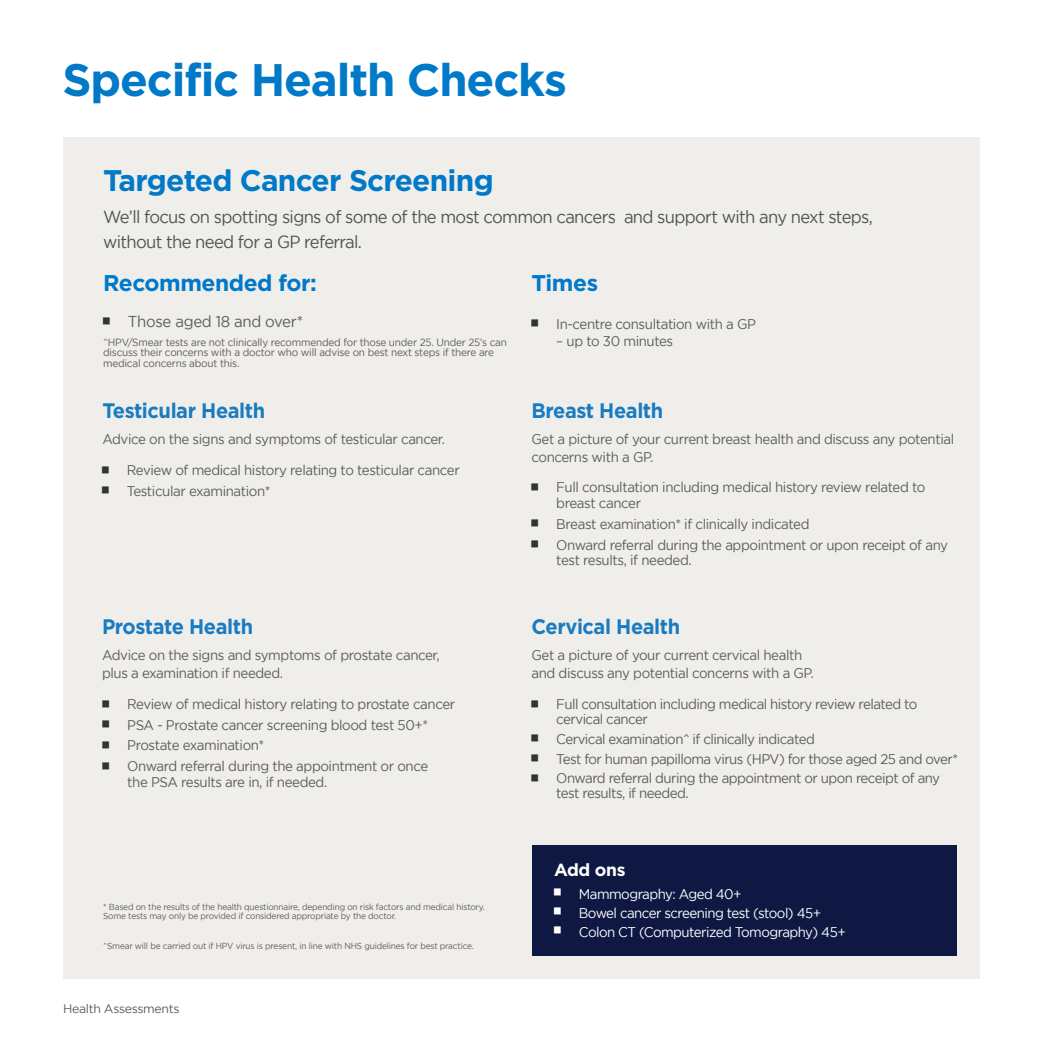
<style>
.page{position:relative;width:1042px;height:1042px;background:#fff}
.page>*{position:absolute;margin:0;border:0;box-sizing:border-box;transform-origin:0 0}
.t1{font:700 45.5px "Gotham";letter-spacing:-.025em;color:#0079c8}
.t2{font:700 29.75px "Gotham";letter-spacing:-.025em;color:#0079c8}
.t3{font:700 22.75px "Gotham";letter-spacing:-.02em;color:#0079c8}
.t4{font:700 21px "Gotham";letter-spacing:-.02em;color:#197bc0;scale:.95 1}
.t5{font:17.5px/24.5px "Gotham";letter-spacing:-.04em;color:#4f5253;scale:.95 1}
.t6{font:700 17.5px "Gotham";letter-spacing:-.02em;color:#fff}
.t7{font:15.75px "Gotham";letter-spacing:-.02em;color:#5c5c5c;scale:.95 1}
.t8{font:14px/20.7px "Gotham";letter-spacing:-.03em;color:#5c5c5c;scale:.95 1}
.t9{font:14px/18.9px "Gotham";letter-spacing:-.04em;color:#fff;scale:.95 1}
.t10{font:12.25px "Gotham";letter-spacing:-.025em;color:#5c5c5c}
.t11{font:10.5px/10.5px "Gotham";letter-spacing:-.02em;color:#5c5c5c;scale:.95 1}
.t12{font:8.75px/9.6px "Gotham";letter-spacing:-.02em;color:#5c5c5c;scale:.95 1}
</style>
<div class="page">
<hr style="left:0;top:0;width:1px;height:1041px;background:#000">
<div style="left:63px;top:137px;width:916px;height:841px;background:#f0eeeb"></div>
<div style="left:532px;top:845px;width:424px;height:110px;background:#0e1843"></div>
<h1 class="t1" style="left:63px;top:54px;width:505px">Specific Health Checks</h1>
<h2 class="t2" style="left:103px;top:163px;width:392px">Targeted Cancer Screening</h2>
<p class="t5" style="left:103px;top:204px;width:811px">We’ll focus on spotting signs of some of the most common cancers and support with any next steps, without the need for a GP referral.</p>
<h3 class="t3" style="left:103px;top:270px;width:215px">Recommended for:</h3>
<p class="t7" style="left:128px;top:312px;width:186px">Those aged 18 and over*</p>
<p class="t11" style="left:103px;top:337px;width:426px">^HPV/Smear tests are not clinically recommended for those under 25. Under 25’s can discuss their concerns with a doctor who will advise on best next steps if there are medical concerns about this.</p>
<h3 class="t4" style="left:102px;top:398px;width:173px">Testicular Health</h3>
<p class="t8" style="left:102px;top:428px;width:362px">Advice on the signs and symptoms of testicular cancer.</p>
<h3 class="t3" style="left:531px;top:270px;width:68px">Times</h3>
<p class="t8" style="left:556px;top:313px;width:212px">In-centre consultation with a GP</p>
<p class="t8" style="left:556px;top:330px;width:125px">– up to 30 minutes</p>
<h3 class="t4" style="left:531px;top:398px;width:140px">Breast Health</h3>
<p class="t8" style="left:531px;top:430px;width:446px;line-height:17.5px">Get a picture of your current breast health and discuss any potential concerns with a GP.</p>
<p class="t8" style="left:127px;top:459px;width:352px">Review of medical history relating to testicular cancer<br>Testicular examination*</p>
<h3 class="t4" style="left:102px;top:614px;width:160px">Prostate Health</h3>
<p class="t8" style="left:102px;top:646px;width:357px;line-height:17.5px">Advice on the signs and symptoms of prostate cancer, plus a examination if needed.</p>
<p class="t8" style="left:127px;top:693px;width:347px">Review of medical history relating to prostate cancer PSA - Prostate cancer screening blood test 50+* Prostate examination*<br>Onward referral during the appointment or once</p>
<p class="t8" style="left:127px;top:771px;width:212px">the PSA results are in, if needed.</p>
<p class="t12" style="left:103px;top:901px;width:403px">* Based on the results of the health questionnaire, depending on risk factors and medical history.<br>Some tests may only be provided if considered appropriate by the doctor.</p>
<p class="t12" style="left:103px;top:940px;width:392px">^Smear will be carried out if HPV virus is present, in line with NHS guidelines for best practice.</p>
<p class="t10" style="left:63px;top:1001px;width:118px">Health Assessments</p>
<p class="t8" style="left:556px;top:479px;width:390px;line-height:15.8px">Full consultation including medical history review related to breast cancer</p>
<p class="t8" style="left:556px;top:513px;width:414px">Breast examination* if clinically indicated<br>Onward referral during the appointment or upon receipt of any</p>
<p class="t8" style="left:556px;top:549px;width:144px">test results, if needed.</p>
<h3 class="t4" style="left:531px;top:614px;width:158px">Cervical Health</h3>
<p class="t8" style="left:531px;top:646px;width:299px;line-height:17.5px">Get a picture of your current cervical health and discuss any potential concerns with a GP.</p>
<p class="t8" style="left:556px;top:696px;width:381px;line-height:14.9px">Full consultation including medical history review related to cervical cancer</p>
<p class="t8" style="left:556px;top:728px;width:424px;line-height:19.8px">Cervical examination^ if clinically indicated<br>Test for human papilloma virus (HPV) for those aged 25 and over*<br>Onward referral during the appointment or upon receipt of any</p>
<p class="t8" style="left:556px;top:782px;width:141px">test results, if needed.</p>
<p class="t6" style="left:554px;top:859px;width:73px">Add ons</p>
<p class="t9" style="left:578px;top:884px;width:282px">Mammography: Aged 40+<br>Bowel cancer screening test (stool) 45+<br>Colon CT (Computerized Tomography) 45+</p>
</div>
